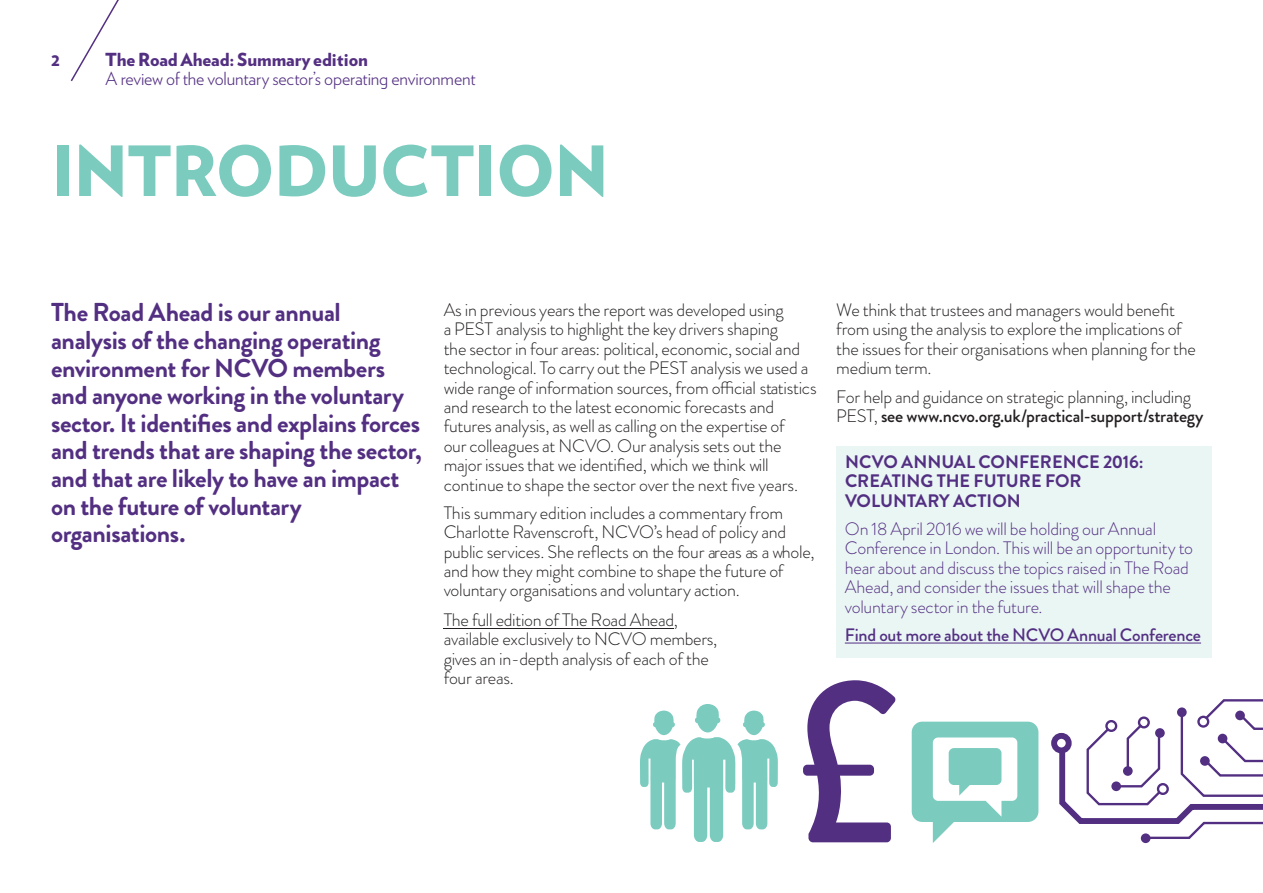
<style>
.page{position:relative;width:1263px;height:893px;background:#fff}
.page>*{position:absolute;margin:0;border:0;box-sizing:border-box;transform-origin:0 0}
.t1{font:500 228.3px "Brandon Grotesque";color:#532f82}
.Main_Heading{font:900 69px "Verlag";letter-spacing:-.015em;color:#7bcbbf}
.Intro_para{font:700 25.8px/27.6px "Brandon Grotesque";letter-spacing:-.015em;color:#532f82}
.Intro_para-2{font:700 18.15px/19.6px "Brandon Grotesque";color:#532f82}
.body{font:300 18px/19.4px "Brandon Grotesque";letter-spacing:-.015em;color:#231f20}
.body-2{font:300 18px/19.5px "Brandon Grotesque";letter-spacing:-.015em;color:#532f82}
.t2{font:300 18px/18.8px "Verlag";letter-spacing:-.01em;color:#532f82}
.body-3{font:500 18px "Brandon Grotesque";letter-spacing:-.015em;color:#532f82}
.t3{font:900 18px "Verlag";color:#532f82}
.s1{font-weight:900}
.s2{font-weight:900;color:#542f82}
.s3{font-weight:500}
</style>
<div class="page">
<div style="left:836px;top:446px;width:376px;height:212px;background:#eaf6f4"></div>
<hr style="left:845px;top:643px;width:356px;height:1px;background:#532f82">
<svg style="left:70px;top:0;width:49px;height:81px"></svg>
<svg style="left:912px;top:722px;width:126px;height:121px"></svg>
<div style="left:1051px;top:733px;width:21px;height:20px;border:6px solid #532f82;border-radius:50%"></div>
<div style="left:1141px;top:833px;width:9px;height:10px;background:#532f82;border-radius:50%"></div>
<svg style="left:1056px;top:699px;width:207px;height:141px"></svg>
<svg style="left:640px;top:704px;width:138px;height:138px"></svg>
<hr style="left:444px;top:628px;width:230px;height:1px;background:#231f20">
<p class="t3" style="left:51px;top:45px;width:10px">2</p>
<p class="t2" style="left:105px;top:49px;width:372px"><span class="s1">The Road Ahead</span><span class="s2">: Summary edition<br></span>A review of the voluntary sector’s operating environment</p>
<p class="Main_Heading" style="left:51px;top:114px;width:559px">INTRODUCTION</p>
<p class="Intro_para" style="left:51px;top:299px;width:372px">The Road Ahead is our annual analysis of the changing operating environment for NCVO members and anyone working in the voluntary sector. It identifies and explains forces and trends that are shaping the sector, and that are likely to have an impact on the future of voluntary organisations.</p>
<p class="body" style="left:444px;top:300px;width:374px">As in previous years the report was developed using<br>a PEST analysis to highlight the key drivers shaping<br>the sector in four areas: political, economic, social and technological. To carry out the PEST analysis we used a wide range of information sources, from official statistics and research to the latest economic forecasts and futures analysis, as well as calling on the expertise of<br>our colleagues at NCVO. Our analysis sets out the major issues that we identified, which we think will continue to shape the sector over the next five years.</p>
<p class="body" style="left:836px;top:300px;width:361px">We think that trustees and managers would benefit from using the analysis to explore the implications of the issues for their organisations when planning for the medium term.</p>
<p class="body" style="left:836px;top:387px;width:369px">For help and guidance on strategic planning, including<br>PEST, <span class="s3">see www.ncvo.org.uk/practical-support/strategy</span></p>
<p class="Intro_para-2" style="left:845px;top:452px;width:300px">NCVO ANNUAL CONFERENCE 2016:<br>CREATING THE FUTURE FOR<br>VOLUNTARY ACTION</p>
<p class="body-2" style="left:845px;top:519px;width:350px">On 18 April 2016 we will be holding our Annual Conference in London. This will be an opportunity to hear about and discuss the topics raised in The Road Ahead, and consider the issues that will shape the voluntary sector in the future.</p>
<p class="body-3" style="left:845px;top:623px;width:358px">Find out more about the NCVO Annual Conference</p>
<p class="body" style="left:444px;top:503px;width:372px">This summary edition includes a commentary from Charlotte Ravenscroft, NCVO’s head of policy and public services. She reflects on the four areas as a whole, and how they might combine to shape the future of voluntary organisations and voluntary action.</p>
<p class="body" style="left:444px;top:610px;width:275px">The full edition of The Road Ahead, available exclusively to NCVO members, gives an in-depth analysis of each of the four areas.</p>
<p class="t1" style="left:792px;top:606px;width:114px">£</p>
</div>
